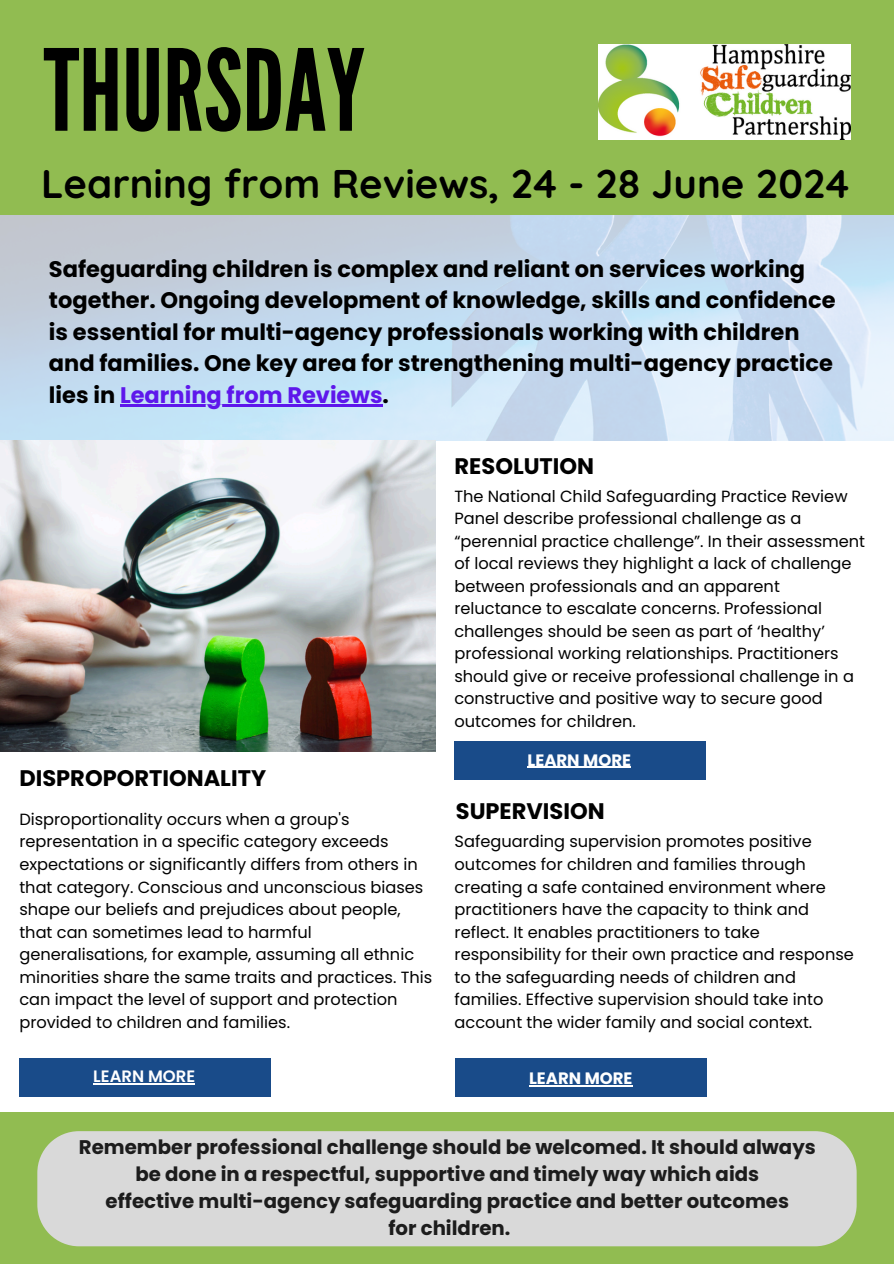
<style>
.page{position:relative;width:894px;height:1264px;background:#fff}
.page>*{position:absolute;margin:0;border:0;box-sizing:border-box;transform-origin:0 0}
.t1{font:112.5px "League Gothic";color:#000}
.t2{font:700 40.05px "Quicksand";color:#000}
.t3{font:700 22.5px/31.5px "Poppins";color:#000}
.t4{font:700 19.65px/27px "Poppins";color:#1c1c1c;text-align:center}
.t5{font:700 16.5px "Poppins";color:#fff}
.t6{font:600 16.5px "Poppins";color:#fff}
.t7{font:16.2px/22.5px "Poppins";color:#000}
.s1{color:#5e17eb}
</style>
<div class="page">
<div style="left:0;top:0;width:893px;height:1263px;background:#91bc51"></div>
<div style="left:0;top:216px;width:893px;height:895px;background:#fff"></div>
<img style="left:0;top:216px;width:893px;height:225px">
<img style="left:0;top:441px;width:435px;height:310px">
<div style="left:37px;top:1131px;width:819px;height:115px;background:#d9d9d9"></div>
<img style="left:598px;top:44px;width:252px;height:96px">
<div style="left:455px;top:1057px;width:252px;height:39px;background:#194b89"></div>
<div style="left:19px;top:1057px;width:251px;height:39px;background:#194b89"></div>
<div style="left:454px;top:741px;width:251px;height:38px;background:#194b89"></div>
<hr style="left:529px;top:1085px;width:103px;height:1px;background:#fff">
<hr style="left:120px;top:405px;width:262px;height:2px;background:#5e17eb">
<hr style="left:93px;top:1082px;width:102px;height:2px;background:#fff">
<hr style="left:527px;top:767px;width:104px;height:1px;background:#fff">
<h1 class="t1" style="left:44px;top:26px;width:323px">THURSDAY</h1>
<h2 class="t2" style="left:41px;top:158px;width:809px">Learning from Reviews, 24 - 28 June 2024</h2>
<h3 class="t3" style="left:49px;top:253px;width:787px">Safeguarding children is complex and reliant on services working together. Ongoing development of knowledge, skills and confidence is essential for multi-agency professionals working with children and families. One key area for strengthening multi-agency practice lies in <span class="s1">Learning from Reviews</span>.</h3>
<h3 class="t3" style="left:454px;top:450px;width:141px">RESOLUTION</h3>
<h4 class="t7" style="left:454px;top:485px;width:412px">The National Child Safeguarding Practice Review Panel describe professional challenge as a “perennial practice challenge”. In their assessment of local reviews they highlight a lack of challenge between professionals and an apparent reluctance to escalate concerns. Professional challenges should be seen as part of ‘healthy’ professional working relationships. Practitioners should give or receive professional challenge in a constructive and positive way to secure good outcomes for children.</h4>
<h3 class="t3" style="left:19px;top:761px;width:248px">DISPROPORTIONALITY</h3>
<p class="t7" style="left:19px;top:808px;width:414px">Disproportionality occurs when a group's representation in a specific category exceeds expectations or significantly differs from others in that category. Conscious and unconscious biases shape our beliefs and prejudices about people, that can sometimes lead to harmful generalisations, for example, assuming all ethnic minorities share the same traits and practices. This can impact the level of support and protection provided to children and families.</p>
<h6 class="t6" style="left:93px;top:1064px;width:103px">LEARN MORE</h6>
<p class="t5" style="left:527px;top:748px;width:105px">LEARN MORE</p>
<h5 class="t3" style="left:455px;top:795px;width:150px">SUPERVISION</h5>
<h6 class="t7" style="left:454px;top:830px;width:400px">Safeguarding supervision promotes positive outcomes for children and families through creating a safe contained environment where practitioners have the capacity to think and reflect. It enables practitioners to take responsibility for their own practice and response to the safeguarding needs of children and families. Effective supervision should take into account the wider family and social context.</h6>
<h6 class="t5" style="left:529px;top:1067px;width:105px">LEARN MORE</h6>
<p class="t4" style="left:79px;top:1133px;width:738px">Remember professional challenge should be welcomed. It should always be done in a respectful, supportive and timely way which aids<br>effective multi-agency safeguarding practice and better outcomes<br>for children.</p>
</div>
